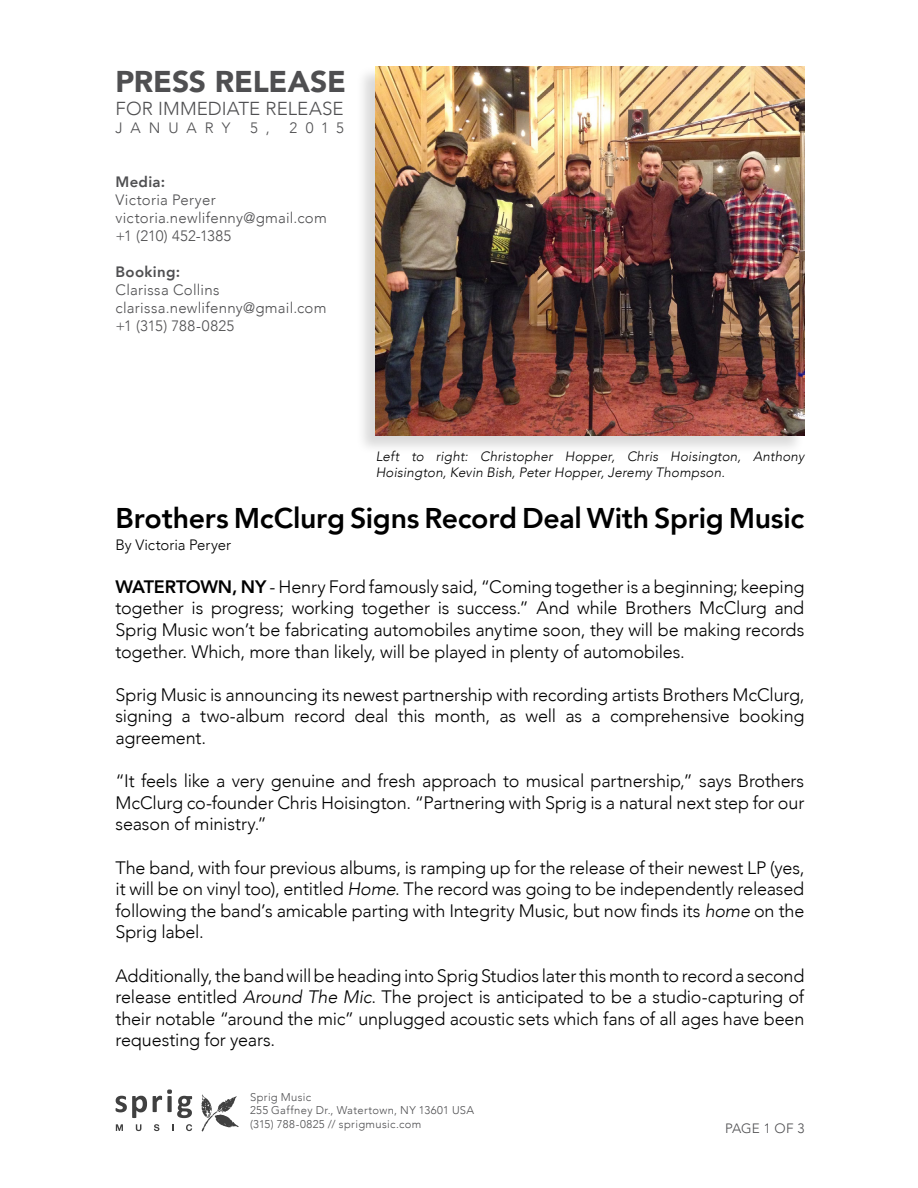
<style>
.page{position:relative;width:918px;height:1188px;background:#fff}
.page>*{position:absolute;margin:0;border:0;box-sizing:border-box;transform-origin:0 0}
.t1{font:900 30px "Avenir";letter-spacing:-.005em;color:#4f4f51}
.t2{font:800 28.5px "Avenir";letter-spacing:-.01em;color:#000}
.t3{font:300 18.75px "Avenir";letter-spacing:.005em;color:#4f4f51}
.t4{font:300 18px/21.6px "Avenir";letter-spacing:-.01em;color:#000;text-align:justify}
.t5{font:300 15px/18px "Avenir";letter-spacing:.02em;color:#4f4f51}
.t6{font:300 15px "Avenir";color:#000}
.t7{font:800 15px "Avenir";letter-spacing:.02em;color:#4f4f51}
.t8{font:300 15px "Avenir";letter-spacing:.535em;color:#4f4f51}
.t9{font:italic 300 13.5px/16.2px "Avenir";letter-spacing:.015em;color:#000}
.t10{font:300 13.5px "Avenir";letter-spacing:.005em;color:#4f4f51}
.t11{font:300 11.25px/13.5px "Avenir";letter-spacing:.03em;color:#4f4f51}
.s1{font-weight:800}
.s2{font-style:italic}
</style>
<div class="page">
<div style="left:356px;top:66px;width:448px;height:389px;background:#000;opacity:.15"></div>
<img style="left:376px;top:67px;width:428px;height:369px">
<svg style="left:201px;top:1095px;width:38px;height:37px"></svg>
<svg style="left:116px;top:1089px;width:76px;height:29px"></svg>
<svg style="left:116px;top:1124px;width:7px;height:7px"></svg>
<svg style="left:136px;top:1124px;width:5px;height:7px"></svg>
<svg style="left:154px;top:1124px;width:5px;height:7px"></svg>
<svg style="left:186px;top:1124px;width:6px;height:7px"></svg>
<h1 class="t1" style="left:116px;top:56px;width:232px">PRESS RELEASE</h1>
<p class="t3" style="left:116px;top:97px;width:230px">FOR IMMEDIATE RELEASE</p>
<p class="t8" style="left:116px;top:119px;width:116px">JANUARY</p>
<p class="t5" style="left:250px;top:119px;width:21px">5 ,</p>
<p class="t5" style="left:290px;top:119px;width:56px">2015</p>
<p class="t7" style="left:116px;top:170px;width:51px">Media:</p>
<p class="t5" style="left:116px;top:191px;width:213px">Victoria Peryer victoria.newlifenny@gmail.com +1 (210) 452-1385</p>
<p class="t7" style="left:116px;top:260px;width:66px">Booking:</p>
<p class="t5" style="left:116px;top:281px;width:213px">Clarissa Collins clarissa.newlifenny@gmail.com +1 (315) 788-0825</p>
<p class="t9" style="left:376px;top:448px;width:430px">Left to right: Christopher Hopper, Chris Hoisington, Anthony<br>Hoisington, Kevin Bish, Peter Hopper, Jeremy Thompson.</p>
<h2 class="t2" style="left:116px;top:496px;width:690px">Brothers McClurg Signs Record Deal With Sprig Music</h2>
<p class="t6" style="left:116px;top:536px;width:117px">By Victoria Peryer</p>
<p class="t4" style="left:116px;top:576px;width:690px"><span class="s1">WATERTOWN, NY</span> - Henry Ford famously said, “Coming together is a beginning; keeping together is progress; working together is success.” And while Brothers McClurg and Sprig Music won’t be fabricating automobiles anytime soon, they will be making records together. Which, more than likely, will be played in plenty of automobiles.</p>
<p class="t4" style="left:116px;top:684px;width:690px">Sprig Music is announcing its newest partnership with recording artists Brothers McClurg, signing a two-album record deal this month, as well as a comprehensive booking agreement.</p>
<p class="t4" style="left:116px;top:770px;width:690px">“It feels like a very genuine and fresh approach to musical partnership,” says Brothers McClurg co-founder Chris Hoisington. “Partnering with Sprig is a natural next step for our season of ministry.”</p>
<p class="t4" style="left:116px;top:857px;width:690px">The band, with four previous albums, is ramping up for the release of their newest LP (yes, it will be on vinyl too), entitled <span class="s2">Home</span>. The record was going to be independently released following the band’s amicable parting with Integrity Music, but now finds its <span class="s2">home</span> on the Sprig label.</p>
<p class="t4" style="left:116px;top:965px;width:690px">Additionally, the band will be heading into Sprig Studios later this month to record a second release entitled <span class="s2">Around The Mic</span>. The project is anticipated to be a studio-capturing of their notable “around the mic” unplugged acoustic sets which fans of all ages have been requesting for years.</p>
<p class="t11" style="left:250px;top:1090px;width:226px">Sprig Music<br>255 Gaffney Dr., Watertown, NY 13601 USA (315) 788-0825 // sprigmusic.com</p>
<p class="t10" style="left:725px;top:1120px;width:81px">PAGE 1 OF 3</p>
</div>
